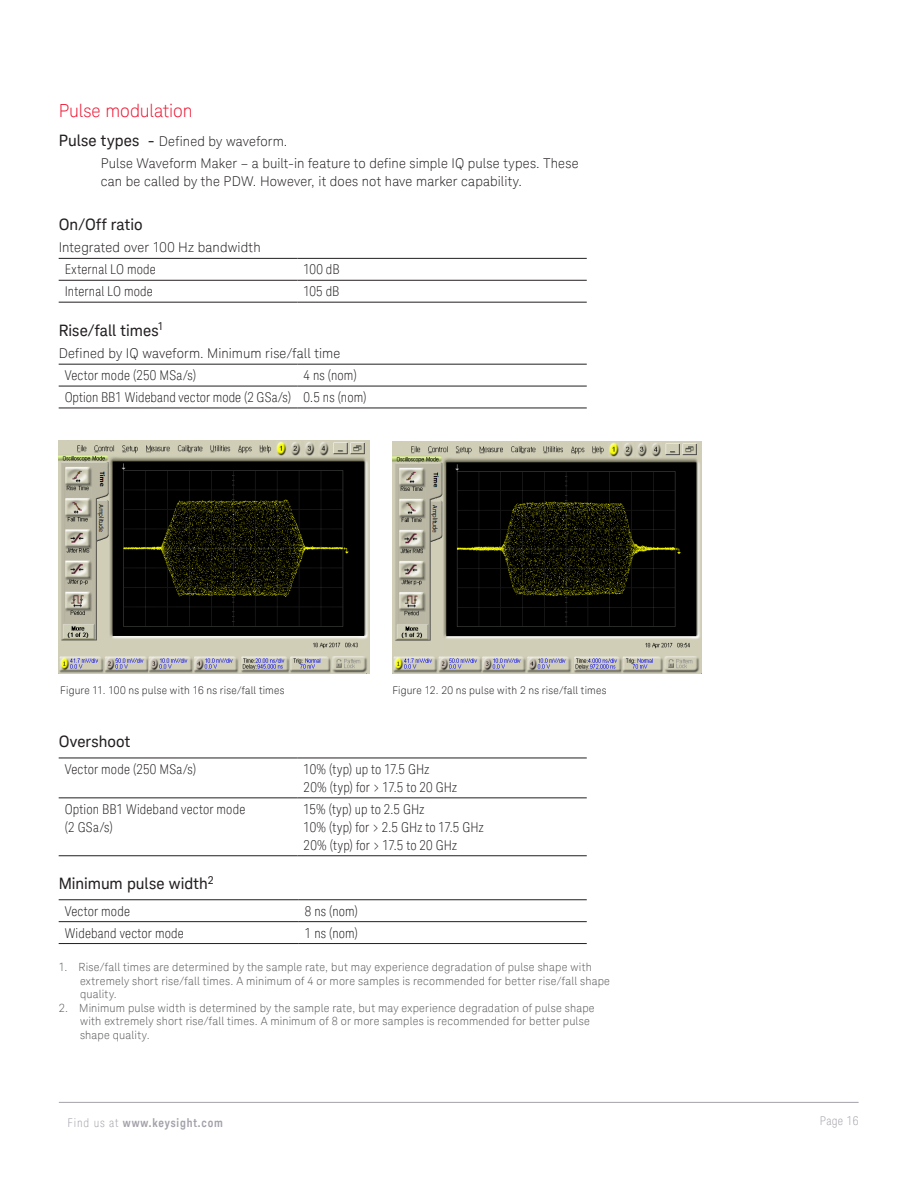
<style>
.page{position:relative;width:918px;height:1188px;background:#fff}
.page>*{position:absolute;margin:0;border:0;box-sizing:border-box;transform-origin:0 0}
.K_Heading_2{font:300 18px "Keysight Sans";letter-spacing:-.005em;color:#ed1a36}
.K_Heading_4{font:15.75px "Keysight Sans";letter-spacing:.005em;color:#231f20}
.K_Table_Text{font:300 condensed 13.5px "Keysight Sans";letter-spacing:.01em;color:#231f20}
.K_Body_Text{font:300 13.5px/18px "Keysight Sans";letter-spacing:.01em;color:#231f20}
.K_Heading_4-2{font:300 13.5px "Keysight Sans";letter-spacing:.01em;color:#231f20}
.t1{font:700 12px "Keysight Sans Condensed";letter-spacing:.07em;color:#a4a1a9}
.t2{font:300 condensed 12px "Keysight Sans";letter-spacing:.03em;color:#a4a1a9}
.t3{font:300 11.25px/13.5px "Keysight Sans";letter-spacing:.015em;color:#57585a}
.K_Captions{font:300 10.5px "Keysight Sans";letter-spacing:.02em;color:#231f20}
.s1{font-weight:400;font-size:15.75px}
.s2{font-family:"Keysight Sans";font-weight:300;font-stretch:condensed}
</style>
<div class="page">
<hr style="left:59px;top:1102px;width:800px;height:1px;background:#a4a1a9">
<hr style="left:59px;top:258px;width:238px;height:1px;background:#231f20">
<hr style="left:297px;top:258px;width:290px;height:1px;background:#231f20">
<hr style="left:59px;top:280px;width:238px;height:1px;background:#231f20">
<hr style="left:297px;top:280px;width:290px;height:1px;background:#231f20">
<hr style="left:59px;top:302px;width:238px;height:1px;background:#231f20">
<hr style="left:297px;top:302px;width:290px;height:1px;background:#231f20">
<hr style="left:59px;top:364px;width:239px;height:1px;background:#231f20">
<hr style="left:298px;top:364px;width:289px;height:1px;background:#231f20">
<hr style="left:59px;top:386px;width:239px;height:1px;background:#231f20">
<hr style="left:298px;top:386px;width:289px;height:1px;background:#231f20">
<hr style="left:59px;top:408px;width:239px;height:1px;background:#231f20">
<hr style="left:298px;top:408px;width:289px;height:1px;background:#231f20">
<hr style="left:59px;top:797px;width:239px;height:1px;background:#231f20">
<hr style="left:298px;top:797px;width:289px;height:1px;background:#231f20">
<hr style="left:59px;top:855px;width:239px;height:1px;background:#231f20">
<hr style="left:298px;top:855px;width:289px;height:1px;background:#231f20">
<hr style="left:59px;top:758px;width:239px;height:1px;background:#231f20">
<hr style="left:298px;top:758px;width:289px;height:1px;background:#231f20">
<hr style="left:59px;top:899px;width:240px;height:1px;background:#231f20">
<hr style="left:299px;top:899px;width:288px;height:1px;background:#231f20">
<hr style="left:59px;top:921px;width:240px;height:1px;background:#231f20">
<hr style="left:299px;top:921px;width:288px;height:1px;background:#231f20">
<hr style="left:59px;top:943px;width:240px;height:1px;background:#231f20">
<hr style="left:299px;top:943px;width:288px;height:1px;background:#231f20">
<img style="left:59px;top:441px;width:310px;height:233px">
<img style="left:392px;top:441px;width:309px;height:232px">
<p class="K_Heading_2" style="left:59px;top:100px;width:135px">Pulse modulation</p>
<p class="K_Heading_4-2" style="left:59px;top:134px;width:230px"><span class="s1">Pulse types -</span> Defined by waveform.</p>
<p class="K_Body_Text" style="left:101px;top:155px;width:479px">Pulse Waveform Maker – a built-in feature to define simple IQ pulse types. These can be called by the PDW. However, it does not have marker capability.</p>
<p class="K_Heading_4" style="left:59px;top:215px;width:85px">On/Off ratio</p>
<p class="K_Body_Text" style="left:59px;top:238px;width:204px">Integrated over 100 Hz bandwidth</p>
<p class="K_Table_Text" style="left:65px;top:261px;width:93px">External LO mode</p>
<p class="K_Table_Text" style="left:303px;top:261px;width:38px">100 dB</p>
<p class="K_Table_Text" style="left:65px;top:283px;width:90px">Internal LO mode</p>
<p class="K_Table_Text" style="left:303px;top:283px;width:38px">105 dB</p>
<p class="K_Heading_4" style="left:59px;top:320px;width:107px">Rise/fall times<sup>1</sup></p>
<p class="K_Body_Text" style="left:59px;top:344px;width:283px">Defined by IQ waveform. Minimum rise/fall time</p>
<p class="K_Table_Text" style="left:65px;top:367px;width:133px">Vector mode (250 MSa/s)</p>
<p class="K_Table_Text" style="left:304px;top:367px;width:55px">4 ns (nom)</p>
<p class="K_Table_Text" style="left:65px;top:389px;width:228px">Option BB1 Wideband vector mode (2 GSa/s)</p>
<p class="K_Table_Text" style="left:304px;top:389px;width:64px">0.5 ns (nom)</p>
<p class="K_Captions" style="left:60px;top:684px;width:226px">Figure 11. 100 ns pulse with 16 ns rise/fall times</p>
<p class="K_Captions" style="left:392px;top:684px;width:216px">Figure 12. 20 ns pulse with 2 ns rise/fall times</p>
<p class="K_Heading_4" style="left:59px;top:732px;width:73px">Overshoot</p>
<p class="K_Table_Text" style="left:65px;top:761px;width:133px">Vector mode (250 MSa/s)</p>
<p class="K_Table_Text" style="left:304px;top:761px;width:127px">10% (typ) up to 17.5 GHz</p>
<p class="K_Table_Text" style="left:304px;top:779px;width:155px">20% (typ) for &gt; 17.5 to 20 GHz</p>
<p class="K_Table_Text" style="left:65px;top:801px;width:182px">Option BB1 Wideband vector mode</p>
<p class="K_Table_Text" style="left:65px;top:819px;width:50px">(2 GSa/s)</p>
<p class="K_Table_Text" style="left:304px;top:801px;width:122px">15% (typ) up to 2.5 GHz</p>
<p class="K_Table_Text" style="left:304px;top:819px;width:181px">10% (typ) for &gt; 2.5 GHz to 17.5 GHz</p>
<p class="K_Table_Text" style="left:304px;top:837px;width:155px">20% (typ) for &gt; 17.5 to 20 GHz</p>
<p class="K_Heading_4" style="left:59px;top:874px;width:156px">Minimum pulse width<sup>2</sup></p>
<p class="K_Table_Text" style="left:65px;top:903px;width:67px">Vector mode</p>
<p class="K_Table_Text" style="left:305px;top:903px;width:55px">8 ns (nom)</p>
<p class="K_Table_Text" style="left:65px;top:925px;width:121px">Wideband vector mode</p>
<p class="K_Table_Text" style="left:305px;top:925px;width:55px">1 ns (nom)</p>
<p class="t3" style="left:80px;top:960px;width:531px;text-indent:-21px">1. Rise/fall times are determined by the sample rate, but may experience degradation of pulse shape with extremely short rise/fall times. A minimum of 4 or more samples is recommended for better rise/fall shape quality.</p>
<p class="t3" style="left:80px;top:1001px;width:516px;text-indent:-21px">2. Minimum pulse width is determined by the sample rate, but may experience degradation of pulse shape with extremely short rise/fall times. A minimum of 8 or more samples is recommended for better pulse shape quality.</p>
<p class="t1" style="left:68px;top:1115px;width:157px"><span class="s2">Find us at</span> www.keysight.com</p>
<p class="t2" style="left:820px;top:1113px;width:40px">Page 16</p>
</div>
